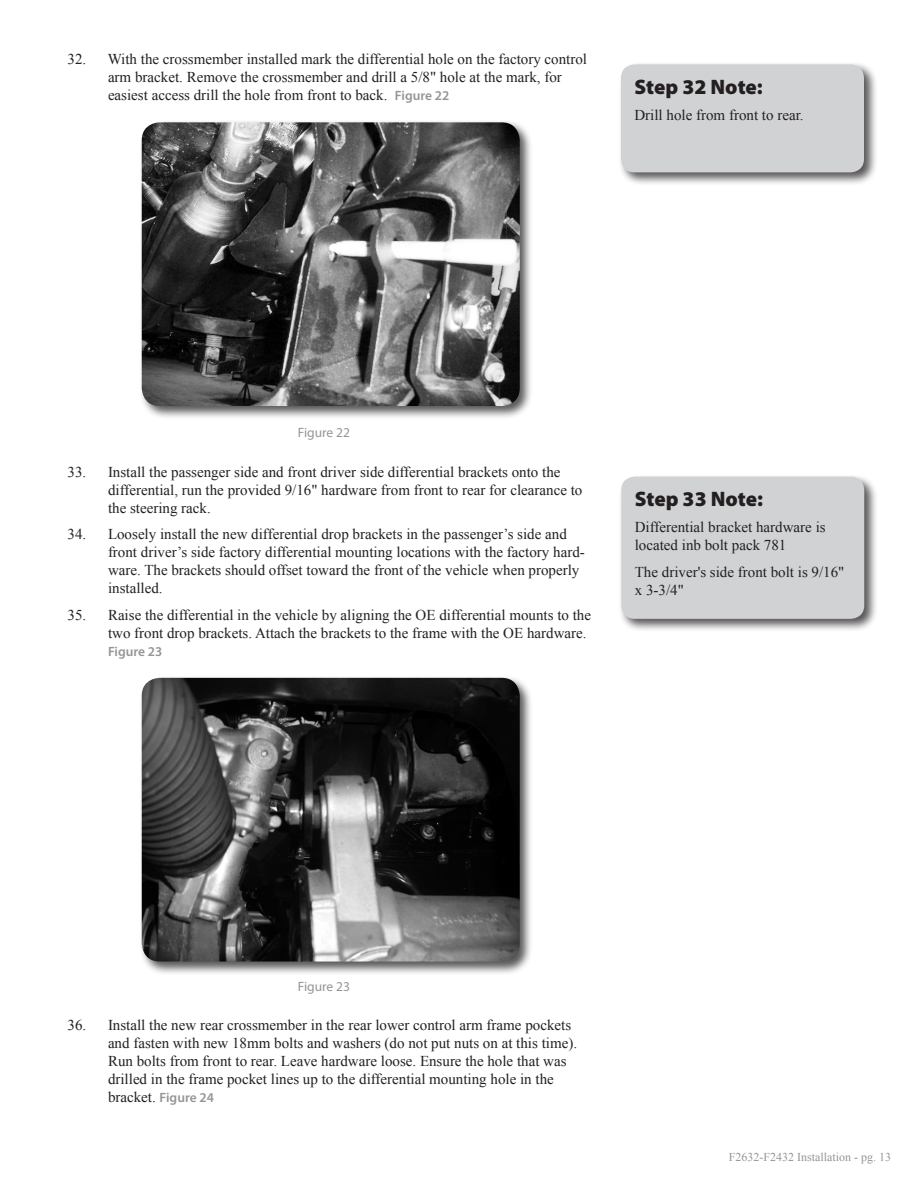
<style>
.page{position:relative;width:918px;height:1188px;background:#fff}
.page>*{position:absolute;margin:0;border:0;box-sizing:border-box;transform-origin:0 0}
.t1{font:900 21px "Myriad Pro";letter-spacing:-.005em;color:#231f20}
.Numbered_List{font:15px/18px "Times New Roman";color:#231f20}
.t2{font:13.5px "Myriad Pro";color:#939598}
.Numbered_List-2{font:600 13.5px "Myriad Pro";color:#939598}
.t3{font:12px "Times New Roman";color:#939598}
.s1{font-family:"Myriad Pro";font-weight:600;font-size:13.5px;color:#939598}
</style>
<div class="page">
<div style="left:139px;top:120px;width:394px;height:300px;background:#231f20;opacity:.75"></div>
<img style="left:142px;top:122px;width:378px;height:284px">
<div style="left:139px;top:675px;width:394px;height:300px;background:#231f20;opacity:.75"></div>
<img style="left:142px;top:678px;width:378px;height:284px">
<div style="left:618px;top:62px;width:260px;height:124px;background:#231f20;opacity:.75"></div>
<div style="left:621px;top:64px;width:243px;height:108px;background:#d1d2d4;border-radius:14px"></div>
<div style="left:618px;top:474px;width:260px;height:159px;background:#231f20;opacity:.75"></div>
<div style="left:621px;top:477px;width:243px;height:142px;background:#d1d2d4;border-radius:14px"></div>
<p class="Numbered_List" style="left:108px;top:50px;width:481px;text-indent:-40px">32. With the crossmember installed mark the differential hole on the factory control arm bracket. Remove the crossmember and drill a 5/8" hole at the mark, for easiest access drill the hole from front to back. <span class="s1">Figure 22</span></p>
<p class="t1" style="left:634px;top:73px;width:130px">Step 32 Note:</p>
<p class="Numbered_List" style="left:634px;top:106px;width:171px">Drill hole from front to rear.</p>
<p class="t2" style="left:298px;top:424px;width:54px">Figure 22</p>
<p class="Numbered_List" style="left:108px;top:462px;width:476px;text-indent:-40px">33. Install the passenger side and front driver side differential brackets onto the differential, run the provided 9/16" hardware from front to rear for clearance to the steering rack.</p>
<p class="Numbered_List" style="left:108px;top:525px;width:478px;text-indent:-40px">34. Loosely install the new differential drop brackets in the passenger’s side and front driver’s side factory differential mounting locations with the factory hard&shy;ware. The brackets should offset toward the front of the vehicle when properly installed.</p>
<p class="Numbered_List" style="left:68px;top:606px;width:525px;text-align:right">35. Raise the differential in the vehicle by aligning the OE differential mounts to the two front drop brackets. Attach the brackets to the frame with the OE hardware.</p>
<p class="Numbered_List-2" style="left:108px;top:643px;width:56px">Figure 23</p>
<p class="t1" style="left:635px;top:485px;width:130px">Step 33 Note:</p>
<p class="Numbered_List" style="left:635px;top:518px;width:192px">Differential bracket hardware is located inb bolt pack 781</p>
<p class="Numbered_List" style="left:635px;top:563px;width:211px">The driver's side front bolt is 9/16" x 3-3/4"</p>
<p class="t2" style="left:298px;top:978px;width:54px">Figure 23</p>
<p class="Numbered_List" style="left:108px;top:1016px;width:471px;text-indent:-40px">36. Install the new rear crossmember in the rear lower control arm frame pockets and fasten with new 18mm bolts and washers (do not put nuts on at this time).<br>Run bolts from front to rear. Leave hardware loose. Ensure the hole that was drilled in the frame pocket lines up to the differential mounting hole in the bracket. <span class="s1">Figure 24</span></p>
<p class="t3" style="left:729px;top:1149px;width:164px">F2632-F2432 Installation - pg. 13</p>
</div>
